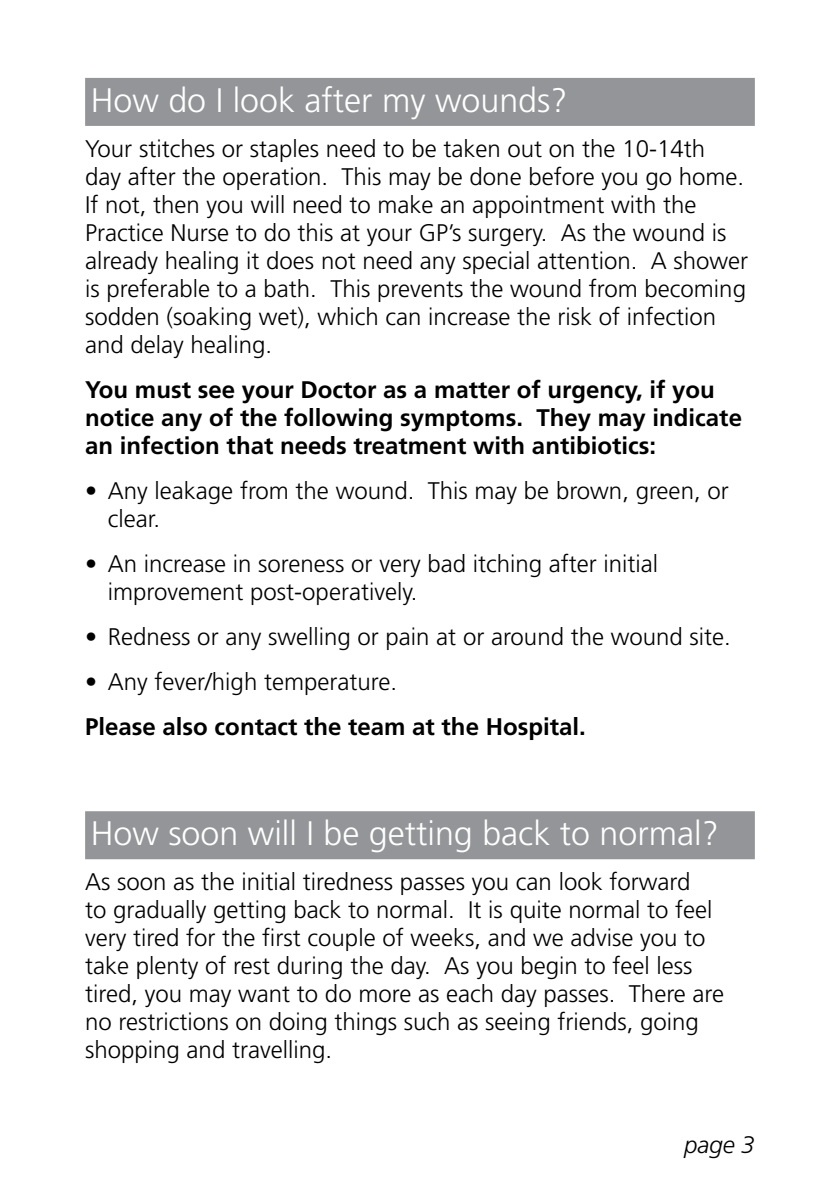
<style>
.page{position:relative;width:840px;height:1191px;background:#fff}
.page>*{position:absolute;margin:0;border:0;box-sizing:border-box;transform-origin:0 0}
.t1{font:300 34px "Frutiger";color:#fff}
.t2{font:300 24px/28px "Frutiger";color:#000}
.t3{font:700 24px/28px "Frutiger";color:#000}
.t4{font:italic 300 24px "Frutiger";color:#000}
</style>
<div class="page">
<div style="left:85px;top:78px;width:669px;height:48px;background:#939598"></div>
<div style="left:85px;top:811px;width:669px;height:48px;background:#939598"></div>
<h1 class="t1" style="left:91px;top:81px;width:478px">How do I look after my wounds?</h1>
<p class="t2" style="left:85px;top:134px;width:664px">Your stitches or staples need to be taken out on the 10-14th<br>day after the operation. This may be done before you go home.<br>If not, then you will need to make an appointment with the Practice Nurse to do this at your GP’s surgery. As the wound is already healing it does not need any special attention. A shower is preferable to a bath. This prevents the wound from becoming sodden (soaking wet), which can increase the risk of infection and delay healing.</p>
<p class="t3" style="left:85px;top:375px;width:658px">You must see your Doctor as a matter of urgency, if you notice any of the following symptoms. They may indicate an infection that needs treatment with antibiotics:</p>
<p class="t2" style="left:108px;top:476px;width:622px;text-indent:-23px">• Any leakage from the wound. This may be brown, green, or clear.</p>
<p class="t2" style="left:108px;top:549px;width:551px;text-indent:-23px">• An increase in soreness or very bad itching after initial improvement post-operatively.</p>
<p class="t2" style="left:85px;top:622px;width:647px">• Redness or any swelling or pain at or around the wound site.</p>
<p class="t2" style="left:85px;top:667px;width:313px">• Any fever/high temperature.</p>
<p class="t3" style="left:85px;top:712px;width:502px">Please also contact the team at the Hospital.</p>
<h1 class="t1" style="left:91px;top:814px;width:629px">How soon will I be getting back to normal?</h1>
<p class="t2" style="left:85px;top:867px;width:640px">As soon as the initial tiredness passes you can look forward<br>to gradually getting back to normal. It is quite normal to feel very tired for the first couple of weeks, and we advise you to take plenty of rest during the day. As you begin to feel less tired, you may want to do more as each day passes. There are no restrictions on doing things such as seeing friends, going shopping and travelling.</p>
<p class="t4" style="left:683px;top:1131px;width:72px">page 3</p>
</div>
